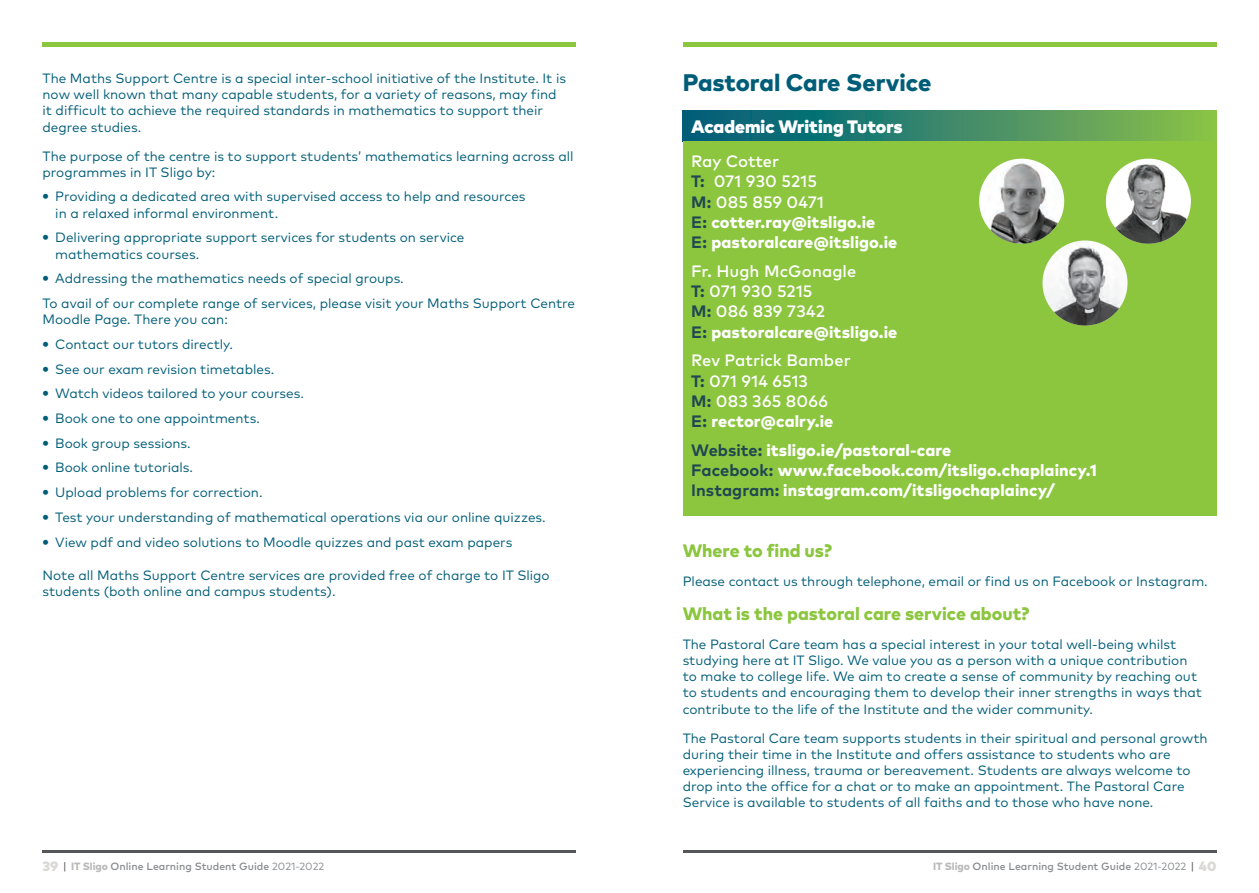
<style>
.page{position:relative;width:1259px;height:893px;background:#fff}
.page>*{position:absolute;margin:0;border:0;box-sizing:border-box;transform-origin:0 0}
.t1{font:800 24px "Mark Pro";color:#005d78}
.t2{font:800 18px "Mark Pro";color:#8bc63e}
.t3{font:900 18px "Mark Pro";color:#fff}
.t4{font:800 16.5px/20.2px "Mark Pro";letter-spacing:.005em;color:#fff}
.t5{font:500 16.5px/20.2px "Mark Pro";letter-spacing:.005em;color:#fff}
.t6{font:13.5px/16.2px "Mark Pro";color:#005d78}
.t7{font:500 10.5px "Mark Pro";color:#898b8e}
.s1{font-weight:900}
.s2{font-weight:500}
.s3{font-weight:700;color:#214752}
.s4{font-weight:800}
.s5{font-weight:900;font-size:13.5px;color:#dad9d6}
.s6{font-weight:400;font-size:11.4px;color:#54565a}
.s7{font-weight:800;color:#bababa}
.s8{font-weight:400}
</style>
<div class="page">
<hr style="left:43px;top:43px;width:533px;height:4px;background:#8bc63e">
<hr style="left:682px;top:43px;width:534px;height:4px;background:#8bc63e">
<hr style="left:43px;top:850px;width:533px;height:3px;background:#54565a">
<hr style="left:682px;top:850px;width:534px;height:3px;background:#54565a">
<svg style="left:682px;top:110px;width:534px;height:31px;background:#3c8b66"></svg>
<div style="left:682px;top:141px;width:534px;height:374px;background:#8bc63e"></div>
<img style="left:1042px;top:240px;width:85px;height:86px">
<img style="left:983px;top:159px;width:81px;height:85px">
<img style="left:1108px;top:160px;width:83px;height:84px">
<p class="t6" style="left:43px;top:69px;width:525px">The Maths Support Centre is a special inter-school initiative of the Institute. It is now well known that many capable students, for a variety of reasons, may find it difficult to achieve the required standards in mathematics to support their degree studies.</p>
<p class="t6" style="left:43px;top:147px;width:532px">The purpose of the centre is to support students’ mathematics learning across all programmes in IT Sligo by:</p>
<p class="t6" style="left:55px;top:187px;width:472px;text-indent:-13px"><span class="s1">•</span> Providing a dedicated area with supervised access to help and resources in a relaxed informal environment.</p>
<p class="t6" style="left:55px;top:228px;width:411px;text-indent:-13px"><span class="s1">•</span> Delivering appropriate support services for students on service mathematics courses.</p>
<p class="t6" style="left:43px;top:265px;width:534px;line-height:24.8px"><span class="s1">•</span> Addressing the mathematics needs of special groups.<br>To avail of our complete range of services, please visit your Maths Support Centre</p>
<p class="t6" style="left:43px;top:310px;width:187px">Moodle Page. There you can:</p>
<p class="t6" style="left:43px;top:335px;width:192px"><span class="s1">•</span> Contact our tutors directly.</p>
<p class="t6" style="left:43px;top:360px;width:233px"><span class="s1">•</span> See our exam revision timetables.</p>
<p class="t6" style="left:43px;top:384px;width:263px"><span class="s1">•</span> Watch videos tailored to your courses.</p>
<p class="t6" style="left:43px;top:409px;width:219px"><span class="s1">•</span> Book one to one appointments.</p>
<p class="t6" style="left:43px;top:434px;width:150px"><span class="s1">•</span> Book group sessions.</p>
<p class="t6" style="left:43px;top:458px;width:152px"><span class="s1">•</span> Book online tutorials.</p>
<p class="t6" style="left:43px;top:483px;width:221px"><span class="s1">•</span> Upload problems for correction.</p>
<p class="t6" style="left:43px;top:508px;width:505px"><span class="s1">•</span> Test your understanding of mathematical operations via our online quizzes.</p>
<p class="t6" style="left:43px;top:533px;width:471px"><span class="s1">•</span> View pdf and video solutions to Moodle quizzes and past exam papers</p>
<p class="t6" style="left:43px;top:566px;width:508px">Note all Maths Support Centre services are provided free of charge to IT Sligo students (both online and campus students).</p>
<h1 class="t1" style="left:682px;top:64px;width:250px">Pastoral Care Service</h1>
<h2 class="t3" style="left:691px;top:112px;width:213px">Academic Writing Tutors</h2>
<p class="t4" style="left:691px;top:150px;width:208px"><span class="s2">Ray Cotter<br></span><span class="s3">T:</span> <span class="s2">071 930 5215<br></span><span class="s3">M:</span> <span class="s2">085 859 0471<br></span><span class="s3">E:</span> cotter.ray@itsligo.ie<br><span class="s3">E:</span> pastoralcare@itsligo.ie</p>
<p class="t5" style="left:691px;top:259px;width:208px">Fr. Hugh McGonagle<br><span class="s3">T:</span> 071 930 5215<br><span class="s3">M:</span> 086 839 7342<br><span class="s3">E:</span> <span class="s4">pastoralcare@itsligo.ie</span></p>
<p class="t5" style="left:691px;top:349px;width:161px">Rev Patrick Bamber<br><span class="s3">T:</span> 071 914 6513<br><span class="s3">M:</span> 083 365 8066<br><span class="s3">E:</span> <span class="s4">rector@calry.ie</span></p>
<p class="t4" style="left:691px;top:438px;width:407px"><span class="s3">Website:</span> itsligo.ie/pastoral-care<br><span class="s3">Facebook:</span> www.facebook.com/itsligo.chaplaincy.1<br><span class="s3">Instagram:</span> instagram.com/itsligochaplaincy/</p>
<h2 class="t2" style="left:682px;top:536px;width:151px">Where to find us?</h2>
<p class="t6" style="left:682px;top:572px;width:526px">Please contact us through telephone, email or find us on Facebook or Instagram.</p>
<h2 class="t2" style="left:682px;top:600px;width:348px">What is the pastoral care service about?</h2>
<p class="t6" style="left:682px;top:635px;width:521px">The Pastoral Care team has a special interest in your total well-being whilst studying here at IT Sligo. We value you as a person with a unique contribution to make to college life. We aim to create a sense of community by reaching out to students and encouraging them to develop their inner strengths in ways that contribute to the life of the Institute and the wider community.</p>
<p class="t6" style="left:682px;top:729px;width:526px">The Pastoral Care team supports students in their spiritual and personal growth during their time in the Institute and offers assistance to students who are experiencing illness, trauma or bereavement. Students are always welcome to drop into the office for a chat or to make an appointment. The Pastoral Care Service is available to students of all faiths and to those who have none.</p>
<p class="t7" style="left:43px;top:859px;width:283px"><span class="s5">39</span> <span class="s6">|</span> <span class="s7">IT Sligo</span> Online Learning Student Guide <span class="s8">2021-2022</span></p>
<p class="t7" style="left:933px;top:859px;width:285px"><span class="s7">IT Sligo</span> Online Learning Student Guide <span class="s8">2021-2022</span> <span class="s6">|</span> <span class="s5">40</span></p>
</div>
